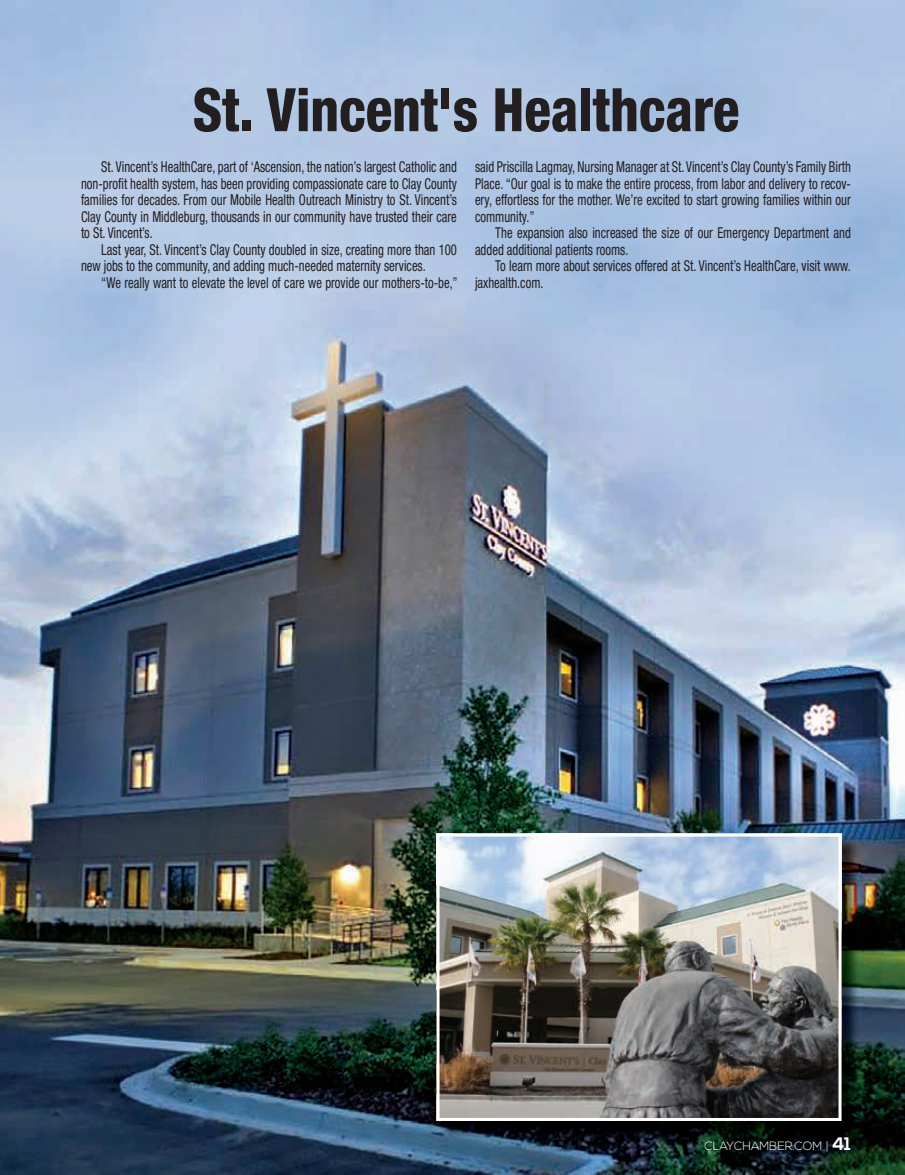
<style>
.page{position:relative;width:905px;height:1175px;background:#fff}
.page>*{position:absolute;margin:0;border:0;box-sizing:border-box;transform-origin:0 0}
.t1{font:800 condensed 60px "Helvetica Neue LT Std";color:#231f20;scale:.92 1}
.t2{font:condensed 15px/16.5px "Helvetica Neue LT Std";color:#231f20;scale:.85 1}
.t3{font:300 12px "Nexa";color:#fff}
.s1{font-weight:700;font-size:18px}
</style>
<div class="page">
<img style="left:0;top:0;width:904px;height:1174px">
<img style="left:439px;top:836px;width:421px;height:303px">
<img style="left:436px;top:833px;width:405px;height:288px">
<h1 class="t1" style="left:193px;top:73px;width:595px">St. Vincent's Healthcare</h1>
<p class="t2" style="left:81px;top:159px;width:444px;text-align:justify;text-indent:20px">St. Vincent’s HealthCare, part of ‘Ascension, the nation’s largest Catholic and non-profit health system, has been providing compassionate care to Clay County families for decades. From our Mobile Health Outreach Ministry to St. Vincent’s Clay County in Middleburg, thousands in our community have trusted their care to St. Vincent’s.</p>
<p class="t2" style="left:81px;top:241px;width:444px;text-indent:20px">Last year, St. Vincent’s Clay County doubled in size, creating more than 100 new jobs to the community, and adding much-needed maternity services.</p>
<p class="t2" style="left:101px;top:274px;width:420px">“We really want to elevate the level of care we provide our mothers-to-be,”</p>
<p class="t2" style="left:475px;top:159px;width:444px;text-align:justify">said Priscilla Lagmay, Nursing Manager at St. Vincent’s Clay County’s Family Birth Place. “Our goal is to make the entire process, from labor and delivery to recov&shy;ery, effortless for the mother. We’re excited to start growing families within our community.”</p>
<p class="t2" style="left:475px;top:225px;width:444px;text-indent:20px">The expansion also increased the size of our Emergency Department and added additional patients rooms.</p>
<p class="t2" style="left:475px;top:258px;width:444px;text-indent:20px">To learn more about services offered at St. Vincent’s HealthCare, visit www. jaxhealth.com.</p>
<p class="t3" style="left:704px;top:1138px;width:148px">CLAYCHAMBER.COM | <span class="s1">41</span></p>
</div>
